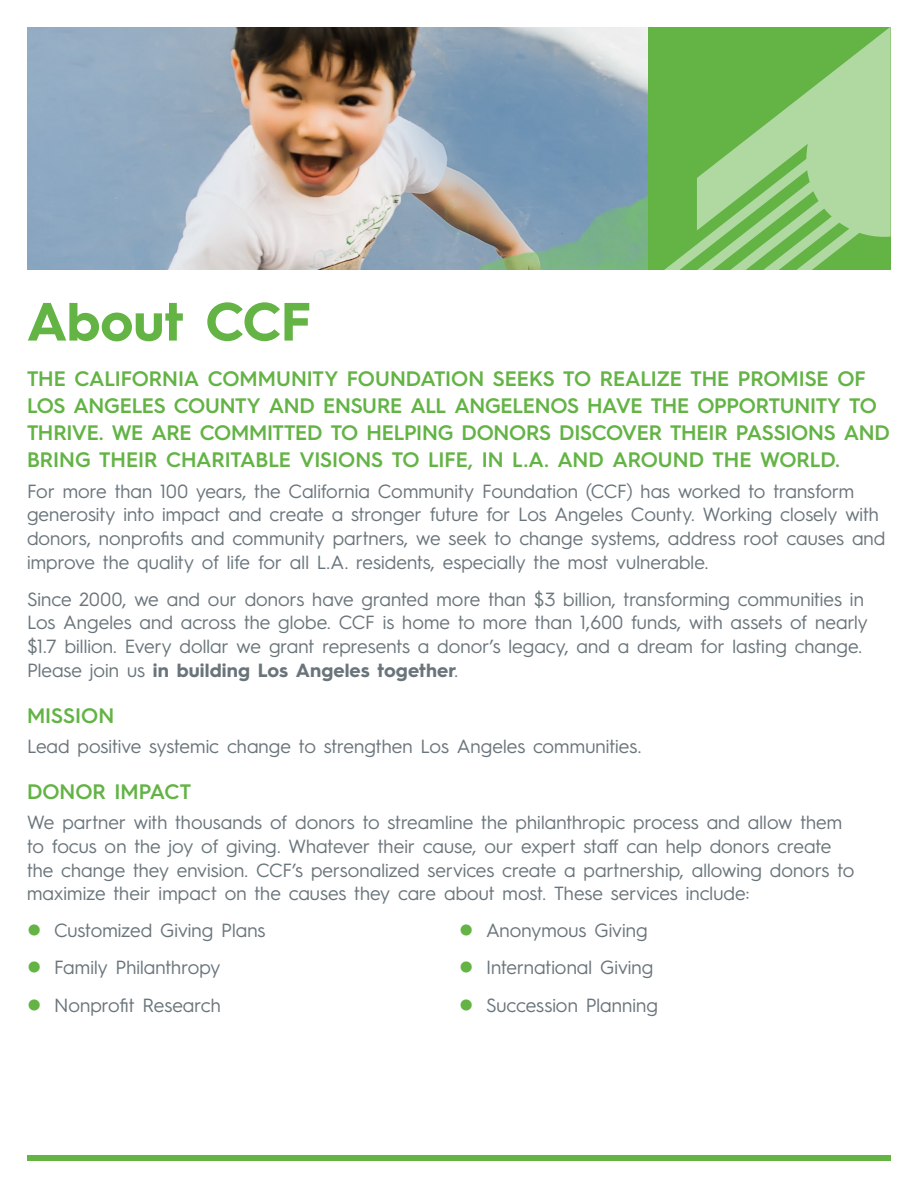
<style>
.page{position:relative;width:918px;height:1188px;background:#fff}
.page>*{position:absolute;margin:0;border:0;box-sizing:border-box;transform-origin:0 0}
.t1{font:700 54px "Hurme Geometric Sans 3";letter-spacing:-.005em;color:#63b345}
.Subheader{font:600 21px/27px "Hurme Geometric Sans 3";letter-spacing:-.01em;color:#63b345}
.Body{font:19.2px/23.7px "Hurme Geometric Sans 3";letter-spacing:.005em;color:#6a757b}
.s1{font-weight:700}
</style>
<div class="page">
<img style="left:27px;top:27px;width:621px;height:243px">
<div style="left:648px;top:27px;width:243px;height:243px;background:#63b345"></div>
<div style="left:27px;top:1155px;width:864px;height:6px;background:#63b345"></div>
<svg style="left:664px;top:27px;width:227px;height:243px"></svg>
<p class="t1" style="left:27px;top:284px;width:286px">About CCF</p>
<p class="Subheader" style="left:27px;top:364px;width:865px">THE CALIFORNIA COMMUNITY FOUNDATION SEEKS TO REALIZE THE PROMISE OF LOS ANGELES COUNTY AND ENSURE ALL ANGELENOS HAVE THE OPPORTUNITY TO THRIVE. WE ARE COMMITTED TO HELPING DONORS DISCOVER THEIR PASSIONS AND BRING THEIR CHARITABLE VISIONS TO LIFE, IN L.A. AND AROUND THE WORLD.</p>
<p class="Body" style="left:27px;top:478px;width:860px">For more than 100 years, the California Community Foundation (CCF) has worked to transform generosity into impact and create a stronger future for Los Angeles County. Working closely with donors, nonprofits and community partners, we seek to change systems, address root causes and improve the quality of life for all L.A. residents, especially the most vulnerable.</p>
<p class="Body" style="left:27px;top:586px;width:842px">Since 2000, we and our donors have granted more than $3 billion, transforming communities in Los Angeles and across the globe. CCF is home to more than 1,600 funds, with assets of nearly $1.7 billion. Every dollar we grant represents a donor’s legacy, and a dream for lasting change.<br>Please join us <span class="s1">in building Los Angeles together</span>.</p>
<p class="Subheader" style="left:27px;top:700px;width:89px">MISSION</p>
<p class="Body" style="left:27px;top:733px;width:616px">Lead positive systemic change to strengthen Los Angeles communities.</p>
<p class="Subheader" style="left:27px;top:777px;width:166px">DONOR IMPACT</p>
<p class="Body" style="left:27px;top:809px;width:829px">We partner with thousands of donors to streamline the philanthropic process and allow them to focus on the joy of giving. Whatever their cause, our expert staff can help donors create the change they envision. CCF’s personalized services create a partnership, allowing donors to maximize their impact on the causes they care about most. These services include:</p>
<p class="Body" style="left:54px;top:917px;width:213px">Customized Giving Plans</p>
<p class="Body" style="left:54px;top:955px;width:168px">Family Philanthropy</p>
<p class="Body" style="left:54px;top:992px;width:168px">Nonprofit Research</p>
<p class="Body" style="left:486px;top:917px;width:163px">Anonymous Giving</p>
<p class="Body" style="left:486px;top:955px;width:169px">International Giving</p>
<p class="Body" style="left:486px;top:992px;width:174px">Succession Planning</p>
</div>
